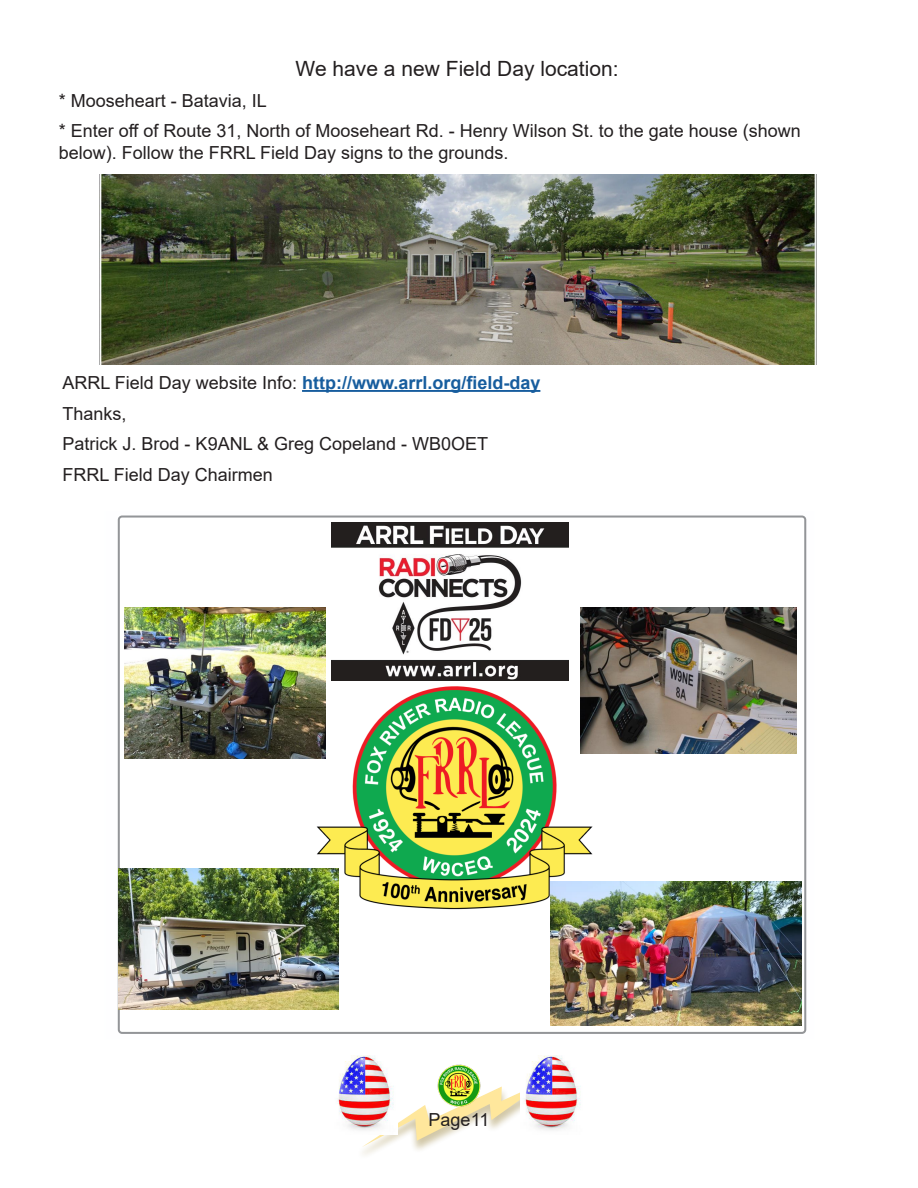
<style>
.page{position:relative;width:918px;height:1188px;background:#fff}
.page>*{position:absolute;margin:0;border:0;box-sizing:border-box;transform-origin:0 0}
.Standard_Arial_12_Bo{font:21px "Arial";color:#231f20}
.Standard_Arial_12_Bo-2{font:18px/21.6px "Arial";color:#231f20}
.Standard_Arial_12_Bo-3{font:700 18px "Arial";color:#175d9e}
.s1{font-weight:400;color:#231f20}
</style>
<div class="page">
<svg style="left:362px;top:1086px;width:158px;height:61px"></svg>
<img style="left:433px;top:1064px;width:52px;height:48px">
<img style="left:337px;top:1055px;width:60px;height:79px">
<img style="left:524px;top:1055px;width:57px;height:75px">
<div style="left:118px;top:516px;width:688px;height:518px;background:#fff;border:2px solid #939598;border-radius:3px"></div>
<img style="left:313px;top:681px;width:288px;height:236px">
<img style="left:125px;top:608px;width:200px;height:150px">
<img style="left:550px;top:882px;width:251px;height:143px">
<img style="left:119px;top:869px;width:219px;height:140px">
<img style="left:331px;top:523px;width:237px;height:158px">
<img style="left:580px;top:608px;width:217px;height:145px">
<img style="left:100px;top:174px;width:716px;height:191px">
<hr style="left:302px;top:390px;width:238px;height:2px;background:#175d9e">
<p class="Standard_Arial_12_Bo" style="left:296px;top:54px;width:324px">We have a new Field Day location:</p>
<p class="Standard_Arial_12_Bo-2" style="left:59px;top:89px;width:210px">* Mooseheart - Batavia, IL</p>
<p class="Standard_Arial_12_Bo-2" style="left:59px;top:120px;width:743px">* Enter off of Route 31, North of Mooseheart Rd. - Henry Wilson St. to the gate house (shown below). Follow the FRRL Field Day signs to the grounds.</p>
<p class="Standard_Arial_12_Bo-3" style="left:63px;top:370px;width:479px"><span class="s1">ARRL Field Day website Info:</span> http://www.arrl.org/field-day</p>
<p class="Standard_Arial_12_Bo-2" style="left:63px;top:402px;width:66px">Thanks,</p>
<p class="Standard_Arial_12_Bo-2" style="left:63px;top:433px;width:427px">Patrick J. Brod - K9ANL &amp; Greg Copeland - WB0OET</p>
<p class="Standard_Arial_12_Bo-2" style="left:63px;top:464px;width:212px">FRRL Field Day Chairmen</p>
<p class="Standard_Arial_12_Bo-2" style="left:429px;top:1108px;width:62px">Page11</p>
</div>
